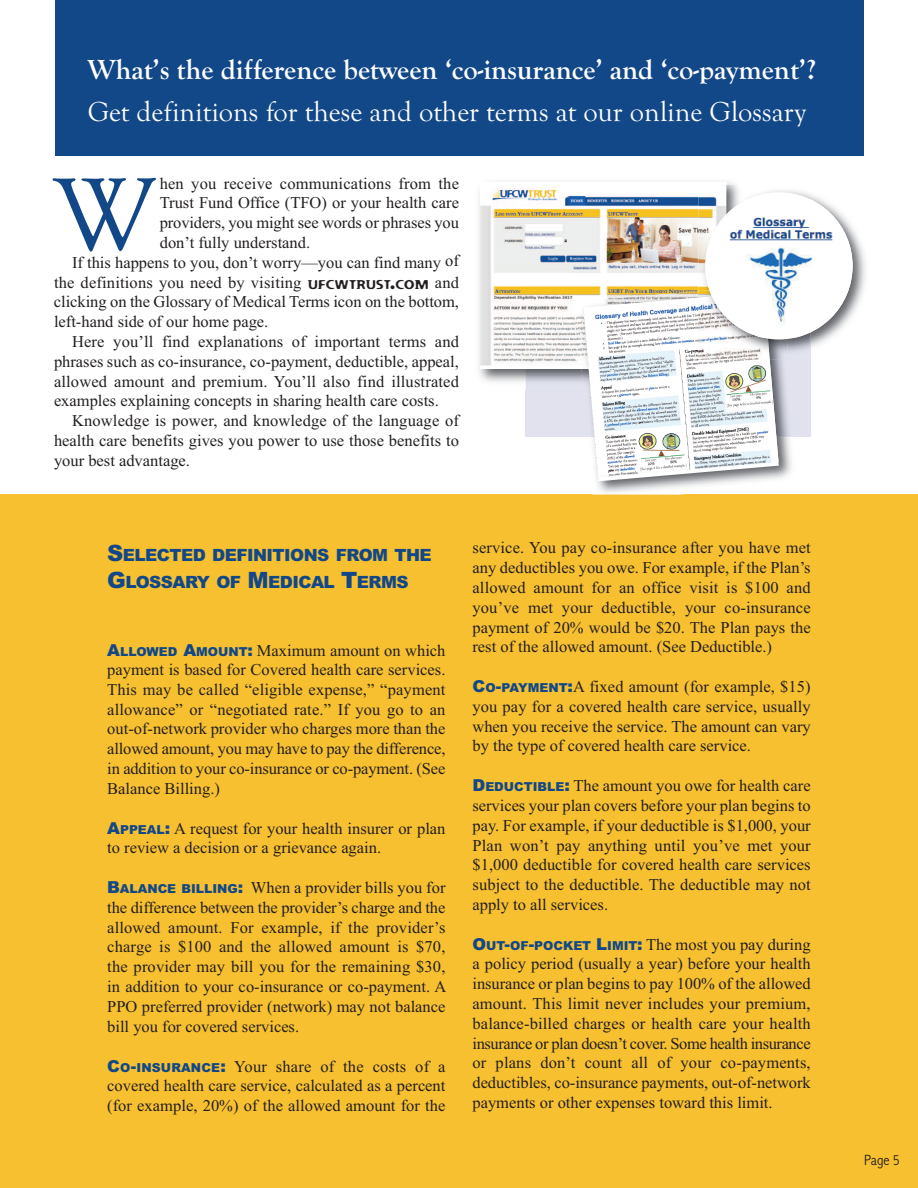
<style>
.page{position:relative;width:918px;height:1188px;background:#fff}
.page>*{position:absolute;margin:0;border:0;box-sizing:border-box;transform-origin:0 0}
.t1{font:104.1px "Goudy Old Style T";color:#124888}
.t2{font:700 28.5px "Goudy Old Style T";color:#fff}
.t3{font:28.5px "Goudy Old Style T";color:#fff}
.t4{font:900 16.8px/27px "Arial";letter-spacing:-.035em;color:#124888}
.t5{font:16.5px/19.8px "Times New Roman";color:#231f20;text-align:justify}
.t6{font:300 condensed 15px "Abadi";color:#231f20}
.s1{font-family:"Flexure";font-size:12.3px}
.s2{font-family:"Flexure"}
.s3{font-size:22.5px}
.s4{font-family:"Arial";font-weight:900;color:#124888}
.s5{font-family:"Arial";font-weight:900;font-size:12.3px;color:#124888}
</style>
<div class="page">
<div style="left:0;top:495px;width:918px;height:693px;background:#f7c030"></div>
<div style="left:55px;top:0;width:809px;height:156px;background:#124888"></div>
<div style="left:526px;top:251px;width:285px;height:186px;background:#e1e2ed"></div>
<img style="left:479px;top:251px;width:103px;height:134px">
<img style="left:480px;top:182px;width:246px;height:183px">
<img style="left:587px;top:437px;width:212px;height:58px">
<img style="left:779px;top:359px;width:10px;height:78px">
<img style="left:576px;top:291px;width:7px;height:74px">
<img style="left:755px;top:190px;width:111px;height:162px">
<img style="left:726px;top:185px;width:1px;height:104px">
<img style="left:698px;top:185px;width:28px;height:104px">
<img style="left:779px;top:338px;width:10px;height:21px">
<svg style="left:583px;top:289px;width:196px;height:192px"></svg>
<img style="left:698px;top:289px;width:7px;height:3px">
<img style="left:698px;top:292px;width:72px;height:67px">
<img style="left:705px;top:199px;width:148px;height:139px">
<h2 class="t2" style="left:88px;top:53px;width:730px">What’s the difference between ‘co-insurance’ and ‘co-payment’?</h2>
<h2 class="t3" style="left:88px;top:94px;width:720px">Get definitions for these and other terms at our online Glossary</h2>
<h1 class="t1" style="left:54px;top:151px;width:102px">W</h1>
<p class="t5" style="left:160px;top:173px;width:301px">hen you receive communications from the</p>
<p class="t5" style="left:160px;top:193px;width:301px">Trust Fund Office (TFO) or your health care</p>
<p class="t5" style="left:160px;top:213px;width:301px">providers, you might see words or phrases you</p>
<p class="t5" style="left:160px;top:232px;width:152px">don’t fully understand.</p>
<p class="t5" style="left:72px;top:252px;width:389px">If this happens to you, don’t worry—you can find many of</p>
<p class="t5" style="left:54px;top:272px;width:406px">the definitions you need by visiting <span class="s1">UFCWTRUST</span><span class="s2">.</span><span class="s1">COM</span> and</p>
<p class="t5" style="left:54px;top:292px;width:407px">clicking on the Glossary of Medical Terms icon on the bottom,</p>
<p class="t5" style="left:54px;top:312px;width:216px">left-hand side of our home page.</p>
<p class="t5" style="left:72px;top:331px;width:389px">Here you’ll find explanations of important terms and</p>
<p class="t5" style="left:54px;top:351px;width:406px">phrases such as co-insurance, co-payment, deductible, appeal,</p>
<p class="t5" style="left:54px;top:371px;width:407px">allowed amount and premium. You’ll also find illustrated</p>
<p class="t5" style="left:54px;top:391px;width:386px">examples explaining concepts in sharing health care costs.</p>
<p class="t5" style="left:72px;top:411px;width:389px">Knowledge is power, and knowledge of the language of</p>
<p class="t5" style="left:54px;top:430px;width:406px">health care benefits gives you power to use those benefits to</p>
<p class="t5" style="left:54px;top:450px;width:138px">your best advantage.</p>
<p class="t4" style="left:107px;top:542px;width:326px"><span class="s3">S</span>ELECTED DEFINITIONS FROM THE<br><span class="s3">G</span>LOSSARY OF <span class="s3">M</span>EDICAL <span class="s3">T</span>ERMS</p>
<p class="t5" style="left:107px;top:640px;width:340px"><span class="s4">A</span><span class="s5">LLOWED</span> <span class="s4">A</span><span class="s5">MOUNT</span><span class="s4">:</span> Maximum amount on which payment is based for Covered health care services.<br>This may be called “eligible expense,” “payment allowance” or “negotiated rate.” If you go to an out-of-network provider who charges more than the allowed amount, you may have to pay the difference, in addition to your co-insurance or co-payment. (See Balance Billing.)</p>
<p class="t5" style="left:107px;top:818px;width:340px"><span class="s4">A</span><span class="s5">PPEAL</span><span class="s4">:</span> A request for your health insurer or plan to review a decision or a grievance again.</p>
<p class="t5" style="left:107px;top:878px;width:341px"><span class="s4">B</span><span class="s5">ALANCE BILLING</span><span class="s4">:</span> When a provider bills you for the difference between the provider’s charge and the allowed amount. For example, if the provider’s charge is $100 and the allowed amount is $70, the provider may bill you for the remaining $30, in addition to your co-insurance or co-payment. A PPO preferred provider (network) may not balance bill you for covered services.</p>
<p class="t5" style="left:107px;top:1056px;width:340px"><span class="s4">C</span><span class="s5">O</span><span class="s4">-</span><span class="s5">INSURANCE</span><span class="s4">:</span> Your share of the costs of a covered health care service, calculated as a percent (for example, 20%) of the allowed amount for the</p>
<p class="t5" style="left:472px;top:538px;width:340px">service. You pay co-insurance after you have met any deductibles you owe. For example, if the Plan’s allowed amount for an office visit is $100 and you’ve met your deductible, your co-insurance payment of 20% would be $20. The Plan pays the rest of the allowed amount. (See Deductible.)</p>
<p class="t5" style="left:472px;top:677px;width:340px"><span class="s4">C</span><span class="s5">O</span><span class="s4">-</span><span class="s5">PAYMENT</span><span class="s4">:</span>A fixed amount (for example, $15) you pay for a covered health care service, usually when you receive the service. The amount can vary by the type of covered health care service.</p>
<p class="t5" style="left:472px;top:776px;width:340px"><span class="s4">D</span><span class="s5">EDUCTIBLE</span><span class="s4">:</span> The amount you owe for health care services your plan covers before your plan begins to pay. For example, if your deductible is $1,000, your Plan won’t pay anything until you’ve met your $1,000 deductible for covered health care services subject to the deductible. The deductible may not apply to all services.</p>
<p class="t5" style="left:472px;top:934px;width:340px"><span class="s4">O</span><span class="s5">UT</span><span class="s4">-</span><span class="s5">OF</span><span class="s4">-</span><span class="s5">POCKET</span> <span class="s4">L</span><span class="s5">IMIT</span><span class="s4">:</span> The most you pay during a policy period (usually a year) before your health insurance or plan begins to pay 100% of the allowed amount. This limit never includes your premium, balance-billed charges or health care your health insurance or plan doesn’t cover. Some health insurance or plans don’t count all of your co-payments, deductibles, co-insurance payments, out-of-network payments or other expenses toward this limit.</p>
<p class="t6" style="left:864px;top:1151px;width:37px">Page 5</p>
</div>
